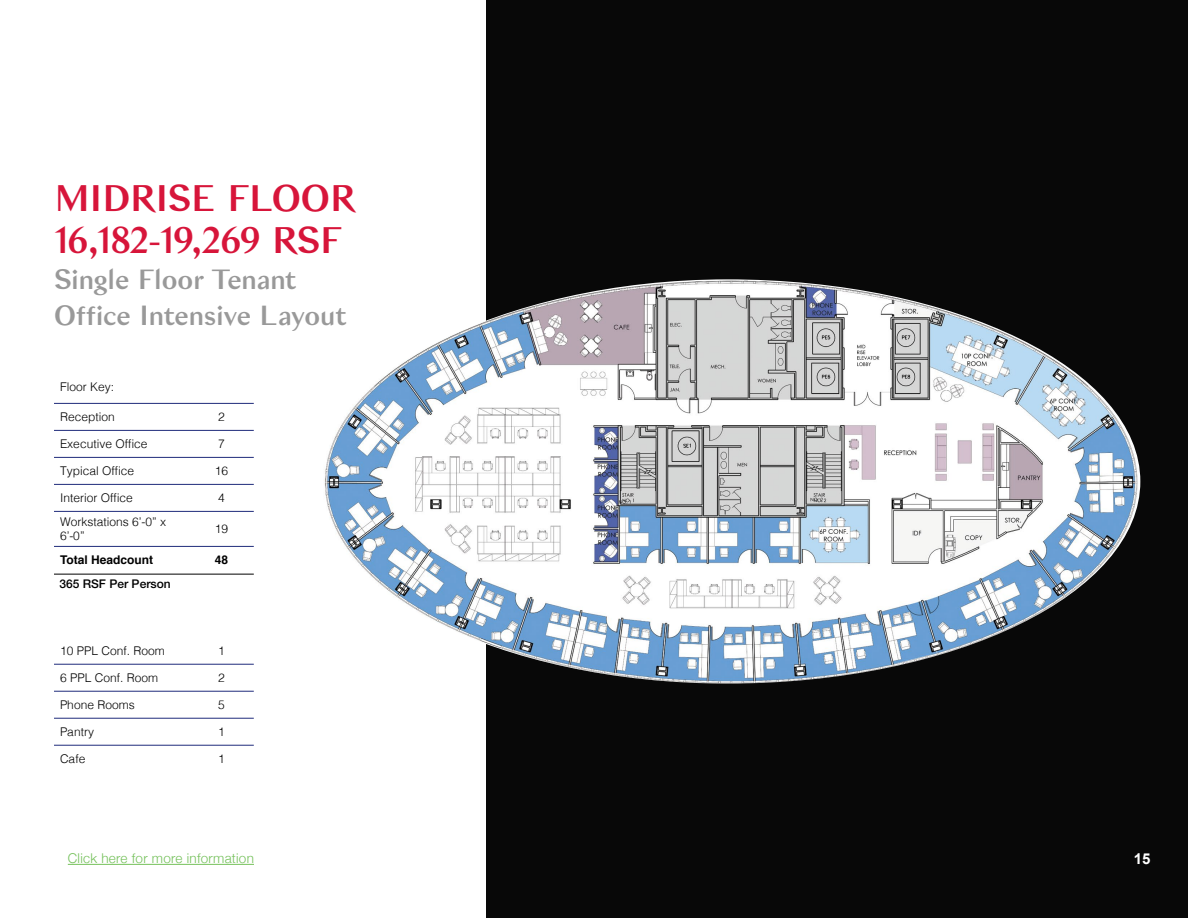
<style>
.page{position:relative;width:1188px;height:918px;background:#fff}
.page>*{position:absolute;margin:0;border:0;box-sizing:border-box;transform-origin:0 0}
.t1{font:36px/42px "Bagnard";letter-spacing:-.025em;color:#d7153a}
.t2{font:27px/36px "Bagnard";letter-spacing:-.015em;color:#999}
.t3{font:700 15px "Arial";color:#fff}
.t4{font:300 13.5px "Helvetica Neue";letter-spacing:.02em;color:#75c15b}
.t5{font:300 12px/14.4px "Helvetica";color:#000}
.t6{font:700 12px "Helvetica";color:#000}
.t7{font:500 12px "Helvetica Neue LT Std";color:#000}
</style>
<div class="page">
<div style="left:486px;top:0;width:702px;height:918px;background:#080808"></div>
<img style="left:324px;top:279px;width:816px;height:405px">
<hr style="left:54px;top:403px;width:135px;height:1px;background:#1f2b7b">
<hr style="left:189px;top:403px;width:65px;height:1px;background:#1f2b7b">
<hr style="left:54px;top:430px;width:135px;height:1px;background:#1f2b7b">
<hr style="left:189px;top:430px;width:65px;height:1px;background:#1f2b7b">
<hr style="left:54px;top:457px;width:135px;height:1px;background:#1f2b7b">
<hr style="left:189px;top:457px;width:65px;height:1px;background:#1f2b7b">
<hr style="left:54px;top:484px;width:135px;height:1px;background:#1f2b7b">
<hr style="left:189px;top:484px;width:65px;height:1px;background:#1f2b7b">
<hr style="left:54px;top:511px;width:135px;height:1px;background:#1f2b7b">
<hr style="left:189px;top:511px;width:65px;height:1px;background:#1f2b7b">
<hr style="left:54px;top:546px;width:135px;height:1px;background:#1f2b7b">
<hr style="left:189px;top:546px;width:65px;height:1px;background:#1f2b7b">
<hr style="left:54px;top:664px;width:135px;height:1px;background:#1f2b7b">
<hr style="left:189px;top:664px;width:65px;height:1px;background:#1f2b7b">
<hr style="left:54px;top:691px;width:135px;height:1px;background:#1f2b7b">
<hr style="left:189px;top:691px;width:65px;height:1px;background:#1f2b7b">
<hr style="left:54px;top:718px;width:135px;height:1px;background:#1f2b7b">
<hr style="left:189px;top:718px;width:65px;height:1px;background:#1f2b7b">
<hr style="left:54px;top:745px;width:135px;height:1px;background:#1f2b7b">
<hr style="left:189px;top:745px;width:65px;height:1px;background:#1f2b7b">
<hr style="left:54px;top:574px;width:200px;height:1px;background:#000">
<hr style="left:68px;top:864px;width:186px;height:1px;background:#75c15b">
<h1 class="t1" style="left:54px;top:178px;width:303px">MIDRISE FLOOR<br>16,182-19,269 RSF</h1>
<h2 class="t2" style="left:54px;top:262px;width:294px">Single Floor Tenant<br>Office Intensive Layout</h2>
<p class="t5" style="left:60px;top:379px;width:56px">Floor Key:</p>
<p class="t5" style="left:60px;top:409px;width:56px">Reception</p>
<p class="t5" style="left:218px;top:409px;width:8px">2</p>
<p class="t5" style="left:60px;top:436px;width:89px">Executive Office</p>
<p class="t5" style="left:218px;top:436px;width:8px">7</p>
<p class="t5" style="left:60px;top:463px;width:76px">Typical Office</p>
<p class="t5" style="left:215px;top:463px;width:15px">16</p>
<p class="t5" style="left:60px;top:490px;width:74px">Interior Office</p>
<p class="t5" style="left:218px;top:490px;width:8px">4</p>
<p class="t5" style="left:60px;top:514px;width:108px">Workstations 6’-0” x<br>6’-0”</p>
<p class="t5" style="left:215px;top:521px;width:15px">19</p>
<p class="t6" style="left:60px;top:550px;width:95px">Total Headcount</p>
<p class="t6" style="left:215px;top:550px;width:15px">48</p>
<p class="t7" style="left:59px;top:577px;width:113px">365 RSF Per Person</p>
<p class="t5" style="left:60px;top:643px;width:106px">10 PPL Conf. Room</p>
<p class="t5" style="left:218px;top:643px;width:8px">1</p>
<p class="t5" style="left:60px;top:670px;width:100px">6 PPL Conf. Room</p>
<p class="t5" style="left:218px;top:670px;width:8px">2</p>
<p class="t5" style="left:60px;top:697px;width:76px">Phone Rooms</p>
<p class="t5" style="left:218px;top:697px;width:8px">5</p>
<p class="t5" style="left:60px;top:724px;width:36px">Pantry</p>
<p class="t5" style="left:218px;top:724px;width:8px">1</p>
<p class="t5" style="left:60px;top:751px;width:27px">Cafe</p>
<p class="t5" style="left:218px;top:751px;width:8px">1</p>
<p class="t4" style="left:68px;top:847px;width:188px">Click here for more information</p>
<p class="t3" style="left:1134px;top:849px;width:18px">15</p>
</div>
